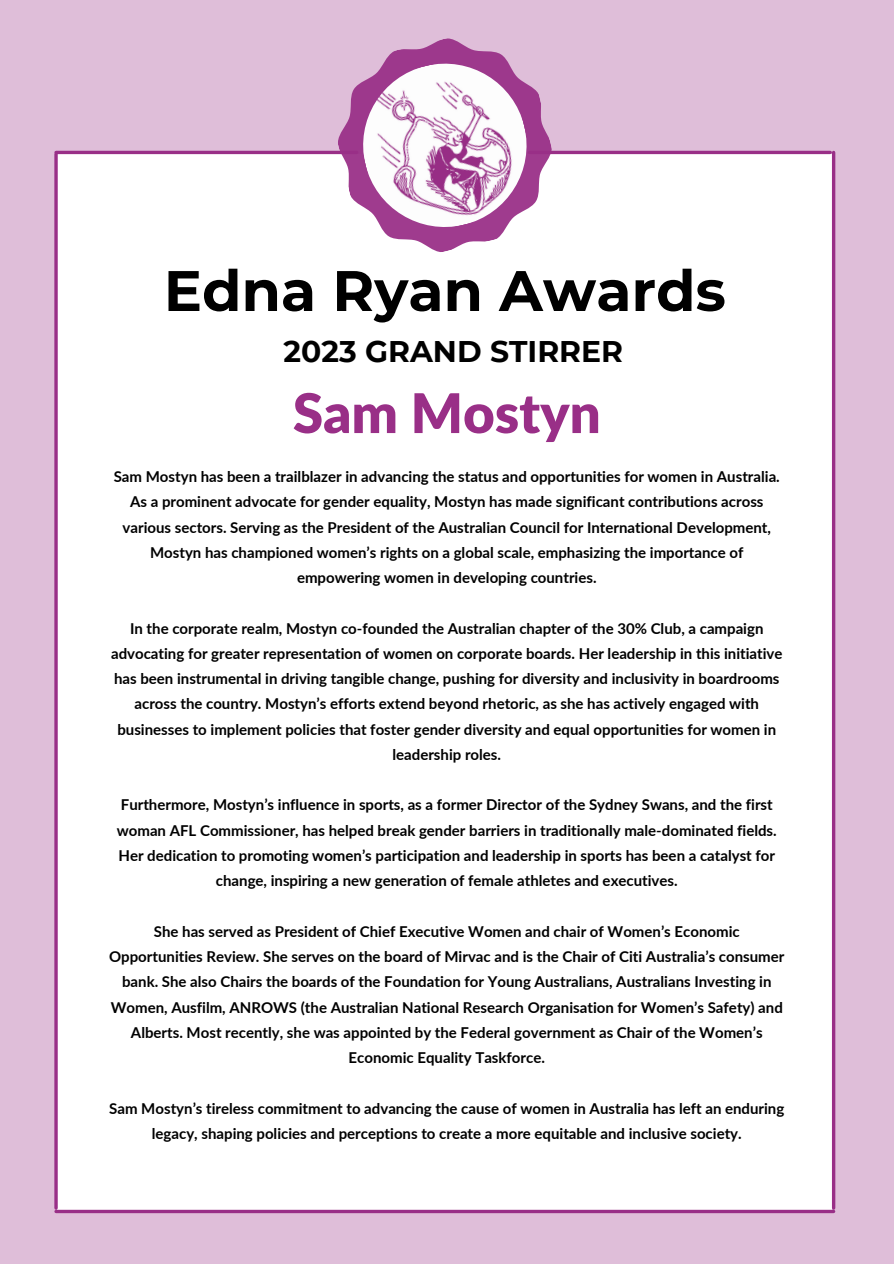
<style>
.page{position:relative;width:894px;height:1264px;background:#fff}
.page>*{position:absolute;margin:0;border:0;box-sizing:border-box;transform-origin:0 0}
.t1{font:700 57px "Montserrat";color:#000}
.t2{font:900 54.6px "Lato";color:#992f87}
.t3{font:700 29.85px "Montserrat";color:#000}
.t4{font:700 15px/25.2px "Lato";color:#000;text-align:center}
</style>
<div class="page">
<div style="left:0;top:0;width:893px;height:1263px;background:#dfbed9"></div>
<div style="left:58px;top:154px;width:773px;height:1055px;background:#fff"></div>
<svg style="left:319px;top:38px;width:250px;height:214px"></svg>
<svg style="left:347px;top:47px;width:195px;height:196px"></svg>
<img style="left:355px;top:55px;width:179px;height:180px">
<svg style="left:54px;top:154px;width:4px;height:1054px;background:#a54895"></svg>
<hr style="left:56px;top:151px;width:300px;height:3px;background:#992f87">
<hr style="left:529px;top:151px;width:301px;height:3px;background:#992f87">
<svg style="left:831px;top:152px;width:4px;height:1056px;background:#b160a3"></svg>
<svg style="left:56px;top:1209px;width:777px;height:4px;background:#ad589e"></svg>
<p class="t1" style="left:164px;top:256px;width:563px">Edna Ryan Awards</p>
<p class="t3" style="left:283px;top:333px;width:341px">2023 GRAND STIRRER</p>
<p class="t2" style="left:293px;top:379px;width:309px">Sam Mostyn</p>
<p class="t4" style="left:114px;top:463px;width:667px">Sam Mostyn has been a trailblazer in advancing the status and opportunities for women in Australia.<br>As a prominent advocate for gender equality, Mostyn has made significant contributions across various sectors. Serving as the President of the Australian Council for International Development, Mostyn has championed women’s rights on a global scale, emphasizing the importance of empowering women in developing countries.</p>
<p class="t4" style="left:111px;top:615px;width:672px">In the corporate realm, Mostyn co-founded the Australian chapter of the 30% Club, a campaign advocating for greater representation of women on corporate boards. Her leadership in this initiative has been instrumental in driving tangible change, pushing for diversity and inclusivity in boardrooms across the country. Mostyn’s efforts extend beyond rhetoric, as she has actively engaged with businesses to implement policies that foster gender diversity and equal opportunities for women in leadership roles.</p>
<p class="t4" style="left:117px;top:792px;width:661px">Furthermore, Mostyn’s influence in sports, as a former Director of the Sydney Swans, and the first woman AFL Commissioner, has helped break gender barriers in traditionally male-dominated fields.<br>Her dedication to promoting women’s participation and leadership in sports has been a catalyst for change, inspiring a new generation of female athletes and executives.</p>
<p class="t4" style="left:109px;top:918px;width:676px">She has served as President of Chief Executive Women and chair of Women’s Economic Opportunities Review. She serves on the board of Mirvac and is the Chair of Citi Australia’s consumer bank. She also Chairs the boards of the Foundation for Young Australians, Australians Investing in Women, Ausfilm, ANROWS (the Australian National Research Organisation for Women’s Safety) and Alberts. Most recently, she was appointed by the Federal government as Chair of the Women’s Economic Equality Taskforce.</p>
<p class="t4" style="left:109px;top:1095px;width:676px">Sam Mostyn’s tireless commitment to advancing the cause of women in Australia has left an enduring legacy, shaping policies and perceptions to create a more equitable and inclusive society.</p>
</div>
